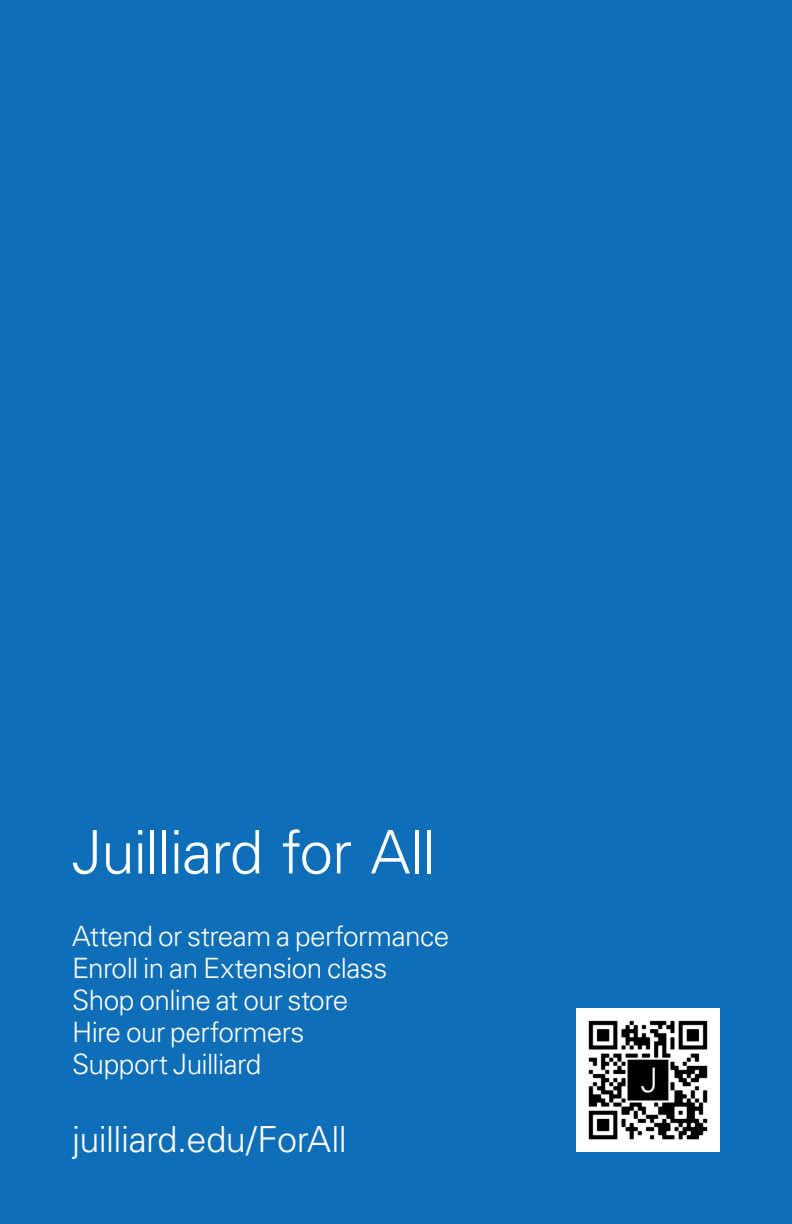
<style>
.page{position:relative;width:792px;height:1224px;background:#0f6eb8}
.page>*{position:absolute;margin:0;border:0;box-sizing:border-box;transform-origin:0 0}
.t1{font:300 60px "Univers LT Std";letter-spacing:-.02em;color:#fff}
.t2{font:300 36px "Univers LT Std";letter-spacing:-.015em;color:#fff}
.t3{font:300 28px "Univers LT Std";letter-spacing:-.02em;color:#fff}
</style>
<div class="page">
<img style="left:576px;top:1008px;width:144px;height:144px">
<p class="t1" style="left:72px;top:816px;width:366px">Juilliard for All</p>
<p class="t3" style="left:72px;top:919px;width:379px">Attend or stream a performance</p>
<p class="t3" style="left:72px;top:951px;width:317px">Enroll in an Extension class</p>
<p class="t3" style="left:72px;top:983px;width:278px">Shop online at our store</p>
<p class="t3" style="left:72px;top:1015px;width:234px">Hire our performers</p>
<p class="t3" style="left:72px;top:1047px;width:191px">Support Juilliard</p>
<p class="t2" style="left:72px;top:1118px;width:276px">juilliard.edu/ForAll</p>
</div>
